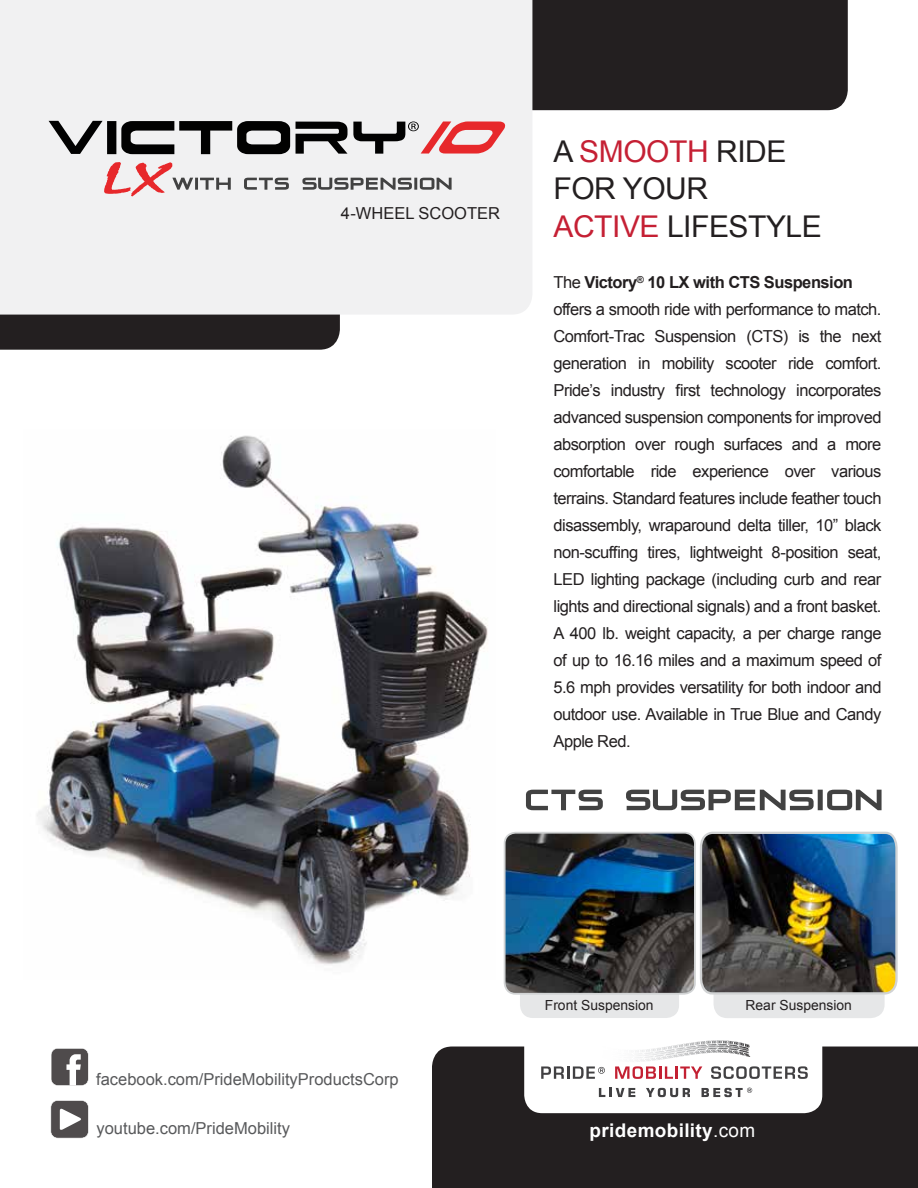
<style>
.page{position:relative;width:918px;height:1188px;background:#fff}
.page>*{position:absolute;margin:0;border:0;box-sizing:border-box;transform-origin:0 0}
.t1{font:30px/37.5px "Arial";letter-spacing:-.015em;color:#231f20}
.t2{font:700 18.9px "Arial";letter-spacing:.02em;color:#fff}
.t3{font:16.5px/27px "Arial";letter-spacing:-.03em;color:#231f20}
.t4{font:16.5px "Arial";color:#58595b}
.t5{font:16.5px "Arial";color:#231f20}
.t6{font:13.95px "Arial";color:#231f20}
.s1{color:#c52034}
.s2{font-weight:700}
.s3{font-weight:400}
</style>
<div class="page">
<img style="left:37px;top:435px;width:451px;height:530px">
<img style="left:700px;top:831px;width:198px;height:187px">
<div style="left:532px;top:0;width:316px;height:110px;background:#231f20"></div>
<div style="left:0;top:315px;width:340px;height:35px;background:#231f20"></div>
<div style="left:0;top:0;width:532px;height:315px;background:#f1f1f2"></div>
<div style="left:432px;top:1047px;width:486px;height:141px;background:#231f20"></div>
<svg style="left:524px;top:1040px;width:298px;height:73px"></svg>
<svg style="left:49px;top:121px;width:241px;height:33px"></svg>
<svg style="left:296px;top:121px;width:210px;height:33px"></svg>
<svg style="left:302px;top:178px;width:150px;height:12px"></svg>
<svg style="left:104px;top:162px;width:127px;height:34px"></svg>
<svg style="left:244px;top:178px;width:45px;height:12px"></svg>
<div style="left:520px;top:995px;width:159px;height:23px;background:#e6e7e8"></div>
<img style="left:506px;top:834px;width:187px;height:158px">
<div style="left:504px;top:832px;width:192px;height:163px;border:2px solid #d1d3d4;border-radius:11px"></div>
<svg style="left:51px;top:1100px;width:38px;height:38px"></svg>
<svg style="left:51px;top:1048px;width:38px;height:38px"></svg>
<svg style="left:626px;top:790px;width:256px;height:20px"></svg>
<svg style="left:526px;top:790px;width:77px;height:20px"></svg>
<p class="t5" style="left:341px;top:202px;width:161px">4-WHEEL SCOOTER</p>
<h1 class="t1" style="left:554px;top:133px;width:270px">A <span class="s1">SMOOTH</span> RIDE<br>FOR YOUR<br><span class="s1">ACTIVE</span> LIFESTYLE</h1>
<p class="t3" style="left:554px;top:269px;width:330px">The <span class="s2">Victory</span><sup>®</sup> <span class="s2">10 LX with CTS Suspension </span>offers a smooth ride with performance to match.<br>Comfort-Trac Suspension (CTS) is the next generation in mobility scooter ride comfort.<br>Pride’s industry first technology incorporates advanced suspension components for improved absorption over rough surfaces and a more comfortable ride experience over various terrains. Standard features include feather touch disassembly, wraparound delta tiller, 10” black non-scuffing tires, lightweight 8-position seat, LED lighting package (including curb and rear lights and directional signals) and a front basket.<br>A 400 lb. weight capacity, a per charge range of up to 16.16 miles and a maximum speed of 5.6 mph provides versatility for both indoor and outdoor use. Available in True Blue and Candy Apple Red.</p>
<p class="t4" style="left:96px;top:1069px;width:304px">facebook.com/PrideMobilityProductsCorp</p>
<p class="t4" style="left:97px;top:1118px;width:195px">youtube.com/PrideMobility</p>
<p class="t6" style="left:545px;top:996px;width:110px">Front Suspension</p>
<p class="t6" style="left:746px;top:996px;width:108px">Rear Suspension</p>
<p class="t2" style="left:590px;top:1118px;width:167px">pridemobility<span class="s3">.com</span></p>
</div>
